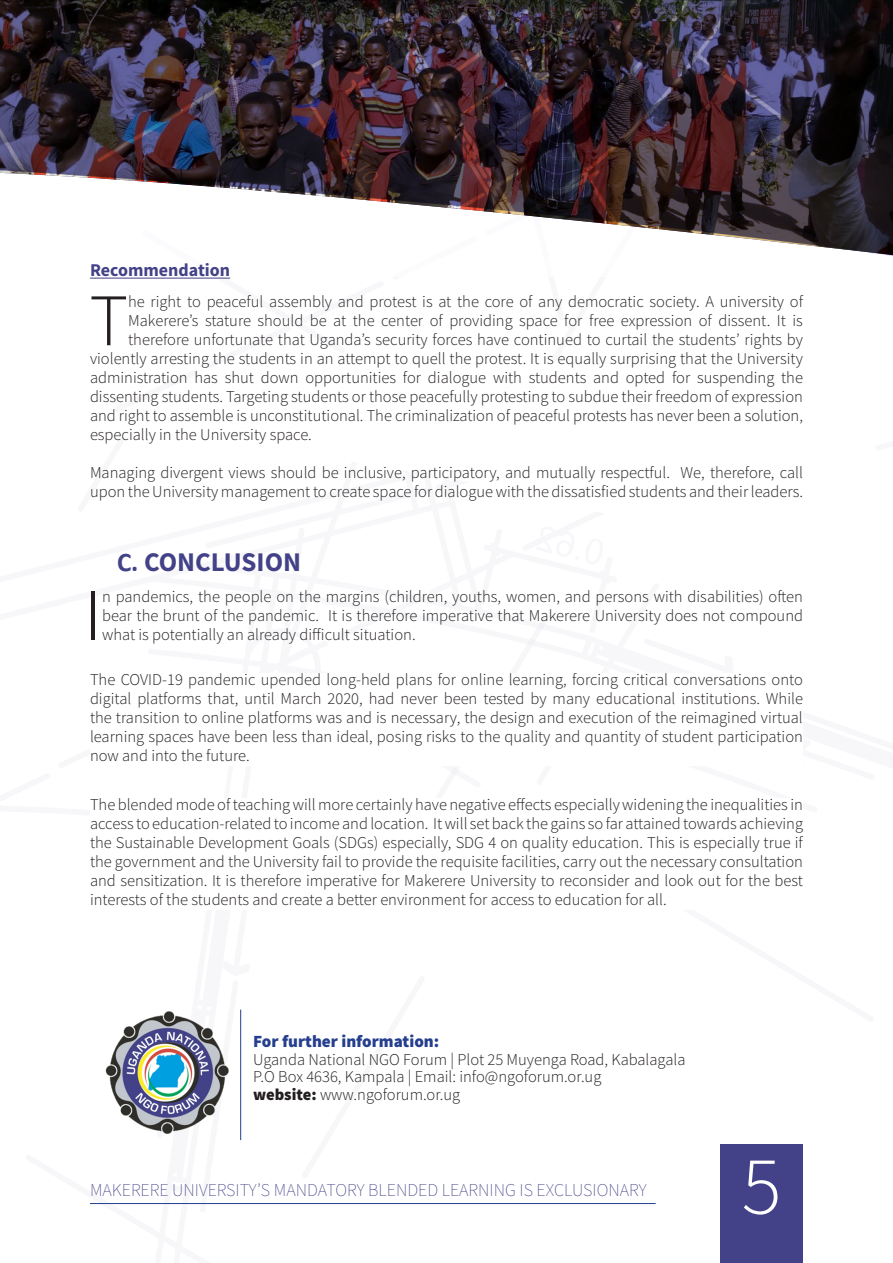
<style>
.page{position:relative;width:893px;height:1263px;background:#fff}
.page>*{position:absolute;margin:0;border:0;box-sizing:border-box;transform-origin:0 0}
.t1{font:300 82.95px "Source Sans Pro";color:#fff}
.t2{font:300 74.1px "Source Sans Pro";color:#231f20}
.t3{font:700 27px "Source Sans Pro";color:#434288}
.t4{font:200 18px "Source Sans Pro";color:#434288}
.t5{font:700 18px "Source Sans Pro";color:#434288}
.t6{font:900 17.1px "Source Sans Pro";color:#253f8e}
.Normal__Web{font:300 16.5px/19px "Source Sans Pro";color:#231f20;text-align:justify}
.s1{font-family:"Calibri"}
.s2{font-weight:900}
</style>
<div class="page">
<div style="left:720px;top:1144px;width:83px;height:119px;background:#434288"></div>
<hr style="left:90px;top:1203px;width:566px;height:1px;background:#253f8e">
<img style="left:0;top:0;width:893px;height:255px">
<hr style="left:90px;top:278px;width:140px;height:1px;background:#434288">
<img style="left:105px;top:1011px;width:136px;height:130px">
<hr style="left:240px;top:1009px;width:1px;height:131px;background:#253f8e">
<p class="t5" style="left:90px;top:258px;width:142px">Recommendation</p>
<p class="t2" style="left:89px;top:275px;width:40px">T</p>
<p class="Normal__Web" style="left:128px;top:292px;width:676px">he right to peaceful assembly and protest is at the core of any democratic society. A university of</p>
<p class="Normal__Web" style="left:128px;top:311px;width:676px">Makerere’s stature should be at the center of providing space for free expression of dissent. It is</p>
<p class="Normal__Web" style="left:128px;top:330px;width:676px">therefore unfortunate that Uganda’s security forces have continued to curtail the students’ rights by</p>
<p class="Normal__Web" style="left:90px;top:349px;width:714px">violently arresting the students in an attempt to quell the protest. It is equally surprising that the University</p>
<p class="Normal__Web" style="left:90px;top:368px;width:714px">administration has shut down opportunities for dialogue with students and opted for suspending the</p>
<p class="Normal__Web" style="left:90px;top:387px;width:714px">dissenting students. Targeting students or those peacefully protesting to subdue their freedom of expression</p>
<p class="Normal__Web" style="left:90px;top:406px;width:714px">and right to assemble is unconstitutional. The criminalization of peaceful protests has never been a solution,</p>
<p class="Normal__Web" style="left:90px;top:425px;width:223px">especially in the University space.</p>
<p class="Normal__Web" style="left:90px;top:463px;width:714px">Managing divergent views should be inclusive, participatory, and mutually respectful. We, therefore, call upon the University management to create space for dialogue with the dissatisfied students and their leaders.</p>
<p class="t3" style="left:117px;top:544px;width:186px"><span class="s1">C.</span> CONCLUSION</p>
<p class="t2" style="left:84px;top:570px;width:19px">I</p>
<p class="Normal__Web" style="left:102px;top:587px;width:702px">n pandemics, the people on the margins (children, youths, women, and persons with disabilities) often bear the brunt of the pandemic. It is therefore imperative that Makerere University does not compound what is potentially an already difficult situation.</p>
<p class="Normal__Web" style="left:90px;top:670px;width:714px">The COVID-19 pandemic upended long-held plans for online learning, forcing critical conversations onto digital platforms that, until March 2020, had never been tested by many educational institutions. While the transition to online platforms was and is necessary, the design and execution of the reimagined virtual learning spaces have been less than ideal, posing risks to the quality and quantity of student participation now and into the future.</p>
<p class="Normal__Web" style="left:90px;top:795px;width:715px">The blended mode of teaching will more certainly have negative effects especially widening the inequalities in access to education-related to income and location. It will set back the gains so far attained towards achieving the Sustainable Development Goals (SDGs) especially, SDG 4 on quality education. This is especially true if the government and the University fail to provide the requisite facilities, carry out the necessary consultation and sensitization. It is therefore imperative for Makerere University to reconsider and look out for the best interests of the students and create a better environment for access to education for all.</p>
<p class="t6" style="left:253px;top:1029px;width:188px">For further information:</p>
<p class="Normal__Web" style="left:253px;top:1049px;width:434px">Uganda National NGO Forum | Plot 25 Muyenga Road, Kabalagala</p>
<p class="Normal__Web" style="left:253px;top:1067px;width:350px">P.O Box 4636, Kampala | Email: info@ngoforum.or.ug</p>
<p class="Normal__Web" style="left:253px;top:1085px;width:209px"><span class="s2">website:</span> www.ngoforum.or.ug</p>
<p class="t4" style="left:90px;top:1179px;width:558px">MAKERERE UNIVERSITY’S MANDATORY BLENDED LEARNING IS EXCLUSIONARY</p>
<h1 class="t1" style="left:742px;top:1135px;width:41px">5</h1>
</div>
